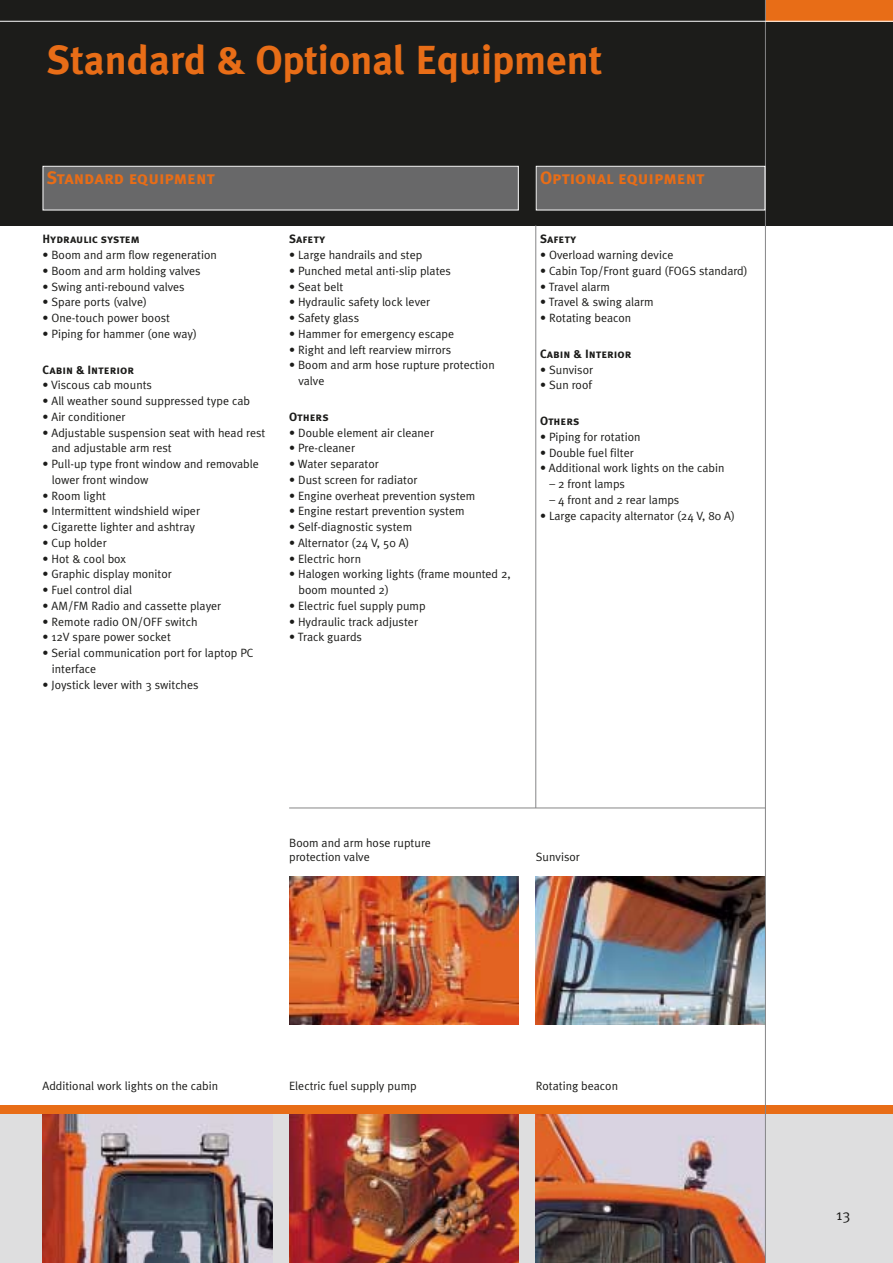
<style>
.page{position:relative;width:893px;height:1263px;background:#fff}
.page>*{position:absolute;margin:0;border:0;box-sizing:border-box;transform-origin:0 0}
.t1{font:700 40.5px "Meta Plus";color:#e86d17}
.t2{font:18px "Meta Plus Bold Caps";color:#e86d17}
.t3{font:15px "Meta Plus Normal";color:#1c1c1a}
.t4{font:12px/15.8px "Meta Plus Normal";color:#1c1c1a}
.t5{font:12px "Meta Plus Bold Caps";color:#1c1c1a}
</style>
<div class="page">
<img style="left:536px;top:876px;width:229px;height:149px">
<img style="left:289px;top:876px;width:230px;height:149px">
<div style="left:0;top:1114px;width:893px;height:149px;background:#dededf"></div>
<img style="left:536px;top:1114px;width:229px;height:149px">
<div style="left:0;top:1106px;width:893px;height:8px;background:#e86d17"></div>
<div style="left:0;top:0;width:893px;height:225px;background:#1c1c1a"></div>
<div style="left:765px;top:0;width:128px;height:21px;background:#e86d17"></div>
<hr style="left:765px;top:0;width:1px;height:1263px;background:#868687">
<hr style="left:0;top:21px;width:893px;height:1px;background:#fff">
<div style="left:43px;top:167px;width:475px;height:43px;background:#686869"></div>
<div style="left:43px;top:166px;width:476px;height:44px;border:1px solid #fff"></div>
<div style="left:537px;top:167px;width:227px;height:43px;background:#686869"></div>
<div style="left:536px;top:166px;width:229px;height:44px;border:1px solid #fff"></div>
<img style="left:289px;top:1114px;width:230px;height:149px">
<img style="left:43px;top:1114px;width:229px;height:149px">
<hr style="left:535px;top:225px;width:1px;height:583px;background:#868687">
<hr style="left:289px;top:807px;width:476px;height:1px;background:#868687">
<h1 class="t1" style="left:47px;top:46px;width:557px">Standard &amp; Optional Equipment</h1>
<h2 class="t2" style="left:47px;top:167px;width:170px">Standard equipment</h2>
<h2 class="t2" style="left:540px;top:167px;width:166px">Optional equipment</h2>
<p class="t5" style="left:43px;top:232px;width:99px">Hydraulic system</p>
<p class="t4" style="left:43px;top:248px;width:176px">• Boom and arm flow regeneration</p>
<p class="t4" style="left:43px;top:264px;width:160px">• Boom and arm holding valves</p>
<p class="t4" style="left:43px;top:280px;width:144px">• Swing anti-rebound valves</p>
<p class="t4" style="left:43px;top:296px;width:106px">• Spare ports (valve)</p>
<p class="t4" style="left:43px;top:311px;width:129px">• One-touch power boost</p>
<p class="t4" style="left:43px;top:327px;width:156px">• Piping for hammer (one way)</p>
<p class="t5" style="left:43px;top:362px;width:93px">Cabin &amp; Interior</p>
<p class="t4" style="left:43px;top:379px;width:111px">• Viscous cab mounts</p>
<p class="t4" style="left:43px;top:394px;width:209px">• All weather sound suppressed type cab</p>
<p class="t4" style="left:43px;top:410px;width:85px">• Air conditioner</p>
<p class="t4" style="left:52px;top:426px;width:215px;text-indent:-9px">• Adjustable suspension seat with head rest and adjustable arm rest</p>
<p class="t4" style="left:52px;top:457px;width:208px;text-indent:-9px">• Pull-up type front window and removable lower front window</p>
<p class="t4" style="left:43px;top:489px;width:65px">• Room light</p>
<p class="t4" style="left:43px;top:505px;width:159px">• Intermittent windshield wiper</p>
<p class="t4" style="left:43px;top:520px;width:154px">• Cigarette lighter and ashtray</p>
<p class="t4" style="left:43px;top:536px;width:66px">• Cup holder</p>
<p class="t4" style="left:43px;top:552px;width:85px">• Hot &amp; cool box</p>
<p class="t4" style="left:43px;top:568px;width:131px">• Graphic display monitor</p>
<p class="t4" style="left:43px;top:583px;width:91px">• Fuel control dial</p>
<p class="t4" style="left:43px;top:599px;width:180px">• AM/FM Radio and cassette player</p>
<p class="t4" style="left:43px;top:615px;width:156px">• Remote radio ON/OFF switch</p>
<p class="t4" style="left:43px;top:631px;width:130px">• 12V spare power socket</p>
<p class="t4" style="left:52px;top:646px;width:203px;text-indent:-9px">• Serial communication port for laptop PC interface</p>
<p class="t4" style="left:43px;top:678px;width:158px">• Joystick lever with 3 switches</p>
<p class="t5" style="left:289px;top:232px;width:38px">Safety</p>
<p class="t4" style="left:289px;top:248px;width:135px">• Large handrails and step</p>
<p class="t4" style="left:289px;top:264px;width:163px">• Punched metal anti-slip plates</p>
<p class="t4" style="left:289px;top:280px;width:56px">• Seat belt</p>
<p class="t4" style="left:289px;top:296px;width:143px">• Hydraulic safety lock lever</p>
<p class="t4" style="left:289px;top:311px;width:72px">• Safety glass</p>
<p class="t4" style="left:289px;top:327px;width:166px">• Hammer for emergency escape</p>
<p class="t4" style="left:289px;top:343px;width:164px">• Right and left rearview mirrors</p>
<p class="t4" style="left:298px;top:359px;width:198px;text-indent:-9px">• Boom and arm hose rupture protection valve</p>
<p class="t5" style="left:289px;top:410px;width:41px">Others</p>
<p class="t4" style="left:289px;top:426px;width:146px">• Double element air cleaner</p>
<p class="t4" style="left:289px;top:442px;width:67px">• Pre-cleaner</p>
<p class="t4" style="left:289px;top:457px;width:91px">• Water separator</p>
<p class="t4" style="left:289px;top:473px;width:130px">• Dust screen for radiator</p>
<p class="t4" style="left:289px;top:489px;width:188px">• Engine overheat prevention system</p>
<p class="t4" style="left:289px;top:505px;width:177px">• Engine restart prevention system</p>
<p class="t4" style="left:289px;top:520px;width:124px">• Self-diagnostic system</p>
<p class="t4" style="left:289px;top:536px;width:122px">• Alternator (24 V, 50 A)</p>
<p class="t4" style="left:289px;top:552px;width:73px">• Electric horn</p>
<p class="t4" style="left:298px;top:568px;width:214px;text-indent:-9px">• Halogen working lights (frame mounted 2, boom mounted 2)</p>
<p class="t4" style="left:289px;top:599px;width:138px">• Electric fuel supply pump</p>
<p class="t4" style="left:289px;top:615px;width:130px">• Hydraulic track adjuster</p>
<p class="t4" style="left:289px;top:631px;width:74px">• Track guards</p>
<p class="t5" style="left:540px;top:232px;width:38px">Safety</p>
<p class="t4" style="left:540px;top:248px;width:135px">• Overload warning device</p>
<p class="t4" style="left:540px;top:264px;width:209px">• Cabin Top/Front guard (FOGS standard)</p>
<p class="t4" style="left:540px;top:280px;width:72px">• Travel alarm</p>
<p class="t4" style="left:540px;top:296px;width:115px">• Travel &amp; swing alarm</p>
<p class="t4" style="left:540px;top:311px;width:93px">• Rotating beacon</p>
<p class="t5" style="left:540px;top:347px;width:93px">Cabin &amp; Interior</p>
<p class="t4" style="left:540px;top:363px;width:55px">• Sunvisor</p>
<p class="t4" style="left:540px;top:379px;width:53px">• Sun roof</p>
<p class="t5" style="left:540px;top:414px;width:41px">Others</p>
<p class="t4" style="left:540px;top:430px;width:102px">• Piping for rotation</p>
<p class="t4" style="left:540px;top:446px;width:95px">• Double fuel filter</p>
<p class="t4" style="left:540px;top:462px;width:186px">• Additional work lights on the cabin</p>
<p class="t4" style="left:549px;top:477px;width:77px">– 2 front lamps</p>
<p class="t4" style="left:549px;top:493px;width:132px">– 4 front and 2 rear lamps</p>
<p class="t4" style="left:540px;top:509px;width:196px">• Large capacity alternator (24 V, 80 A)</p>
<p class="t4" style="left:289px;top:837px;width:143px;line-height:13.5px">Boom and arm hose rupture protection valve</p>
<p class="t4" style="left:536px;top:850px;width:46px">Sunvisor</p>
<p class="t4" style="left:43px;top:1079px;width:177px">Additional work lights on the cabin</p>
<p class="t4" style="left:289px;top:1079px;width:129px">Electric fuel supply pump</p>
<p class="t4" style="left:536px;top:1079px;width:84px">Rotating beacon</p>
<p class="t3" style="left:836px;top:1209px;width:16px">13</p>
</div>
